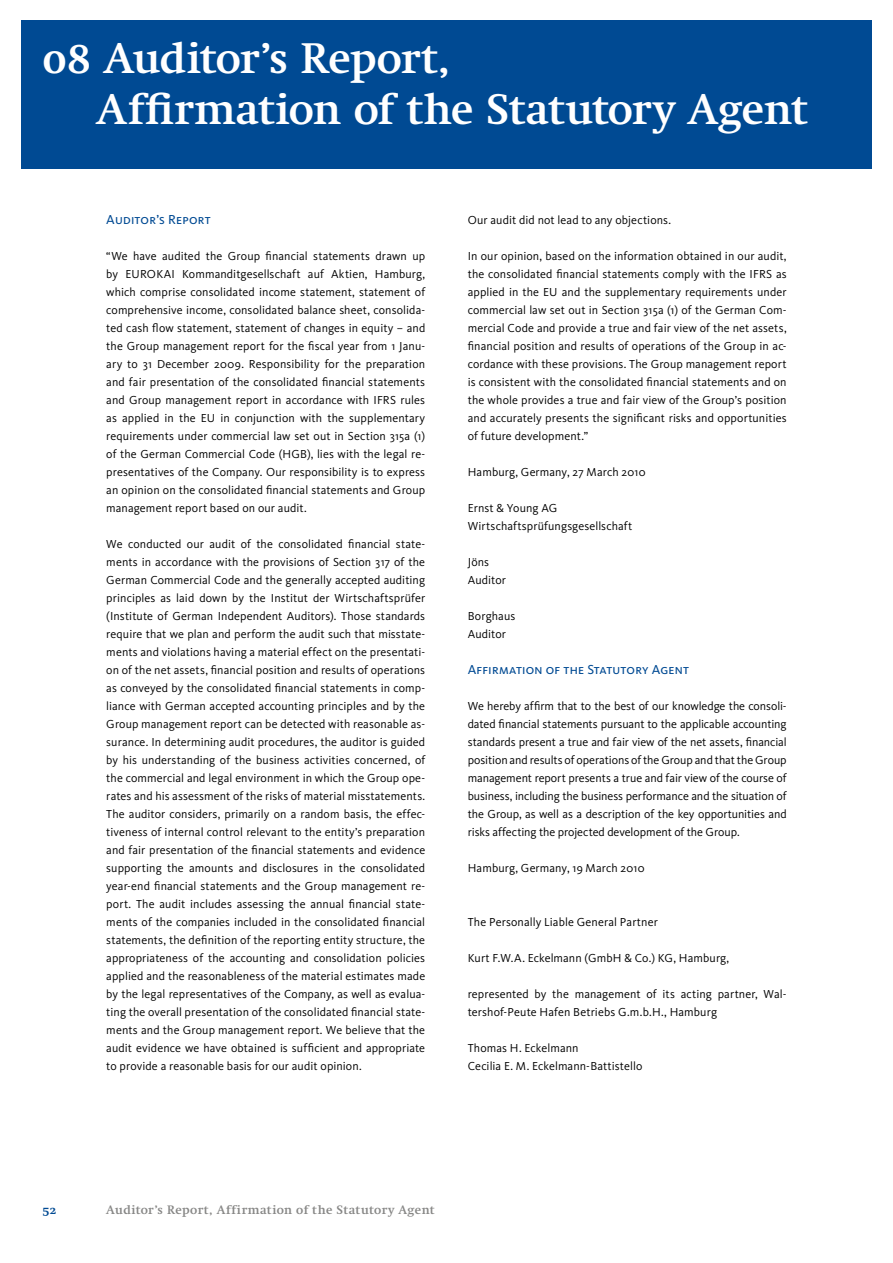
<style>
.page{position:relative;width:893px;height:1263px;background:#fff}
.page>*{position:absolute;margin:0;border:0;box-sizing:border-box;transform-origin:0 0}
.t1{font:700 42px/51px "Nu Swift";letter-spacing:-.01em;color:#fff}
.t2{font:13.5px "Kievit Book SC";letter-spacing:.02em;color:#004a93}
.t3{font:12px/18px "Kievit";letter-spacing:.005em;color:#000}
.t4{font:700 12px "Nu Swift";letter-spacing:.03em;color:#878786}
.t5{font:700 12px "Nu Swift";color:#004a93}
</style>
<div class="page">
<div style="left:21px;top:20px;width:851px;height:149px;background:#004a93"></div>
<h1 class="t1" style="left:97px;top:33px;width:713px;text-indent:-54px">08 Auditor’s Report,<br>Affirmation of the Statutory Agent</h1>
<p class="t2" style="left:106px;top:212px;width:106px">Auditor’s Report</p>
<p class="t3" style="left:106px;top:247px;width:320px;text-align:justify">“We have audited the Group financial statements drawn up by EUROKAI Kommanditgesellschaft auf Aktien, Hamburg, which comprise consolidated income statement, statement of comprehensive income, consolidated balance sheet, consolida&shy;ted cash flow statement, statement of changes in equity – and the Group management report for the fiscal year from 1 Janu&shy;ary to 31 December 2009. Responsibility for the preparation and fair presentation of the consolidated financial statements and Group management report in accordance with IFRS rules as applied in the EU in conjunction with the supplementary requirements under commercial law set out in Section 315a (1) of the German Commercial Code (HGB), lies with the legal re&shy;presentatives of the Company. Our responsibility is to express an opinion on the consolidated financial statements and Group management report based on our audit.</p>
<p class="t3" style="left:106px;top:535px;width:320px;text-align:justify">We conducted our audit of the consolidated financial state&shy;ments in accordance with the provisions of Section 317 of the German Commercial Code and the generally accepted auditing principles as laid down by the Institut der Wirtschaftsprüfer (Institute of German Independent Auditors). Those standards require that we plan and perform the audit such that misstate&shy;ments and violations having a material effect on the presentati&shy;on of the net assets, financial position and results of operations as conveyed by the consolidated financial statements in comp&shy;liance with German accepted accounting principles and by the Group management report can be detected with reasonable as&shy;surance. In determining audit procedures, the auditor is guided by his understanding of the business activities concerned, of the commercial and legal environment in which the Group ope&shy;rates and his assessment of the risks of material misstatements.<br>The auditor considers, primarily on a random basis, the effec&shy;tiveness of internal control relevant to the entity’s preparation and fair presentation of the financial statements and evidence supporting the amounts and disclosures in the consolidated year-end financial statements and the Group management re&shy;port. The audit includes assessing the annual financial state&shy;ments of the companies included in the consolidated financial statements, the definition of the reporting entity structure, the appropriateness of the accounting and consolidation policies applied and the reasonableness of the material estimates made by the legal representatives of the Company, as well as evalua&shy;ting the overall presentation of the consolidated financial state&shy;ments and the Group management report. We believe that the audit evidence we have obtained is sufficient and appropriate to provide a reasonable basis for our audit opinion.</p>
<p class="t3" style="left:468px;top:211px;width:205px">Our audit did not lead to any objections.</p>
<p class="t3" style="left:468px;top:247px;width:320px;text-align:justify">In our opinion, based on the information obtained in our audit, the consolidated financial statements comply with the IFRS as applied in the EU and the supplementary requirements under commercial law set out in Section 315a (1) of the German Com&shy;mercial Code and provide a true and fair view of the net assets, financial position and results of operations of the Group in ac&shy;cordance with these provisions. The Group management report is consistent with the consolidated financial statements and on the whole provides a true and fair view of the Group’s position and accurately presents the significant risks and opportunities of future development.”</p>
<p class="t3" style="left:468px;top:463px;width:179px">Hamburg, Germany, 27 March 2010</p>
<p class="t3" style="left:468px;top:499px;width:166px">Ernst &amp; Young AG<br>Wirtschaftsprüfungsgesellschaft</p>
<p class="t3" style="left:468px;top:553px;width:40px">Jöns<br>Auditor</p>
<p class="t3" style="left:468px;top:607px;width:49px">Borghaus<br>Auditor</p>
<p class="t2" style="left:468px;top:662px;width:223px">Affirmation of the Statutory Agent</p>
<p class="t3" style="left:468px;top:697px;width:320px;text-align:justify">We hereby affirm that to the best of our knowledge the consoli&shy;dated financial statements pursuant to the applicable accounting standards present a true and fair view of the net assets, financial position and results of operations of the Group and that the Group management report presents a true and fair view of the course of business, including the business performance and the situation of the Group, as well as a description of the key opportunities and risks affecting the projected development of the Group.</p>
<p class="t3" style="left:468px;top:859px;width:178px">Hamburg, Germany, 19 March 2010</p>
<p class="t3" style="left:468px;top:913px;width:192px">The Personally Liable General Partner</p>
<p class="t3" style="left:468px;top:949px;width:263px">Kurt F.W.A. Eckelmann (GmbH &amp; Co.) KG, Hamburg,</p>
<p class="t3" style="left:468px;top:985px;width:320px">represented by the management of its acting partner, Wal&shy;tershof-Peute Hafen Betriebs G.m.b.H., Hamburg</p>
<p class="t3" style="left:468px;top:1039px;width:176px">Thomas H. Eckelmann<br>Cecilia E. M. Eckelmann-Battistello</p>
<p class="t5" style="left:43px;top:1203px;width:15px">52</p>
<p class="t4" style="left:106px;top:1203px;width:330px">Auditor’s Report, Affirmation of the Statutory Agent</p>
</div>
